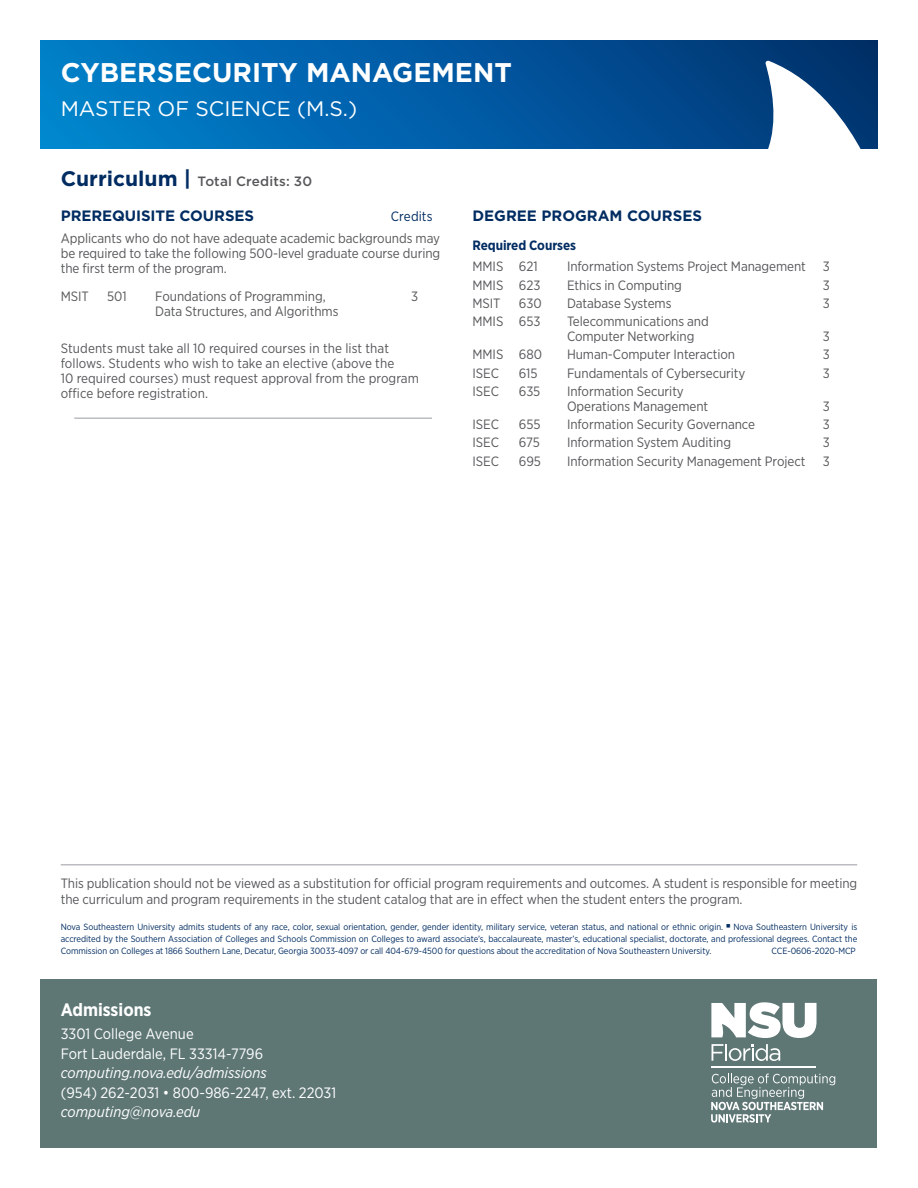
<style>
.page{position:relative;width:918px;height:1188px;background:#fff}
.page>*{position:absolute;margin:0;border:0;box-sizing:border-box;transform-origin:0 0}
.Degree_Headline{font:700 27px "Gotham";color:#fff}
.Degree_Level{font:21px "Gotham";color:#fff}
.t1{font:700 18px "Gotham Narrow";color:#fff}
.t2{font:15px/19.5px "Gotham Narrow";color:#fff}
.Bold_Course_Header{font:700 15px "Gotham";color:#002c62}
.Courses_titles{font:700 15px "Gotham";letter-spacing:-.005em;color:#002c62}
.t3{font:italic 15px "Gotham Narrow";color:#fff}
.Courses{font:13.5px/15px "Gotham Narrow";letter-spacing:-.005em;color:#57585a}
.Small_Text{font:13.5px/16.2px "Gotham Narrow";letter-spacing:-.005em;color:#57585a}
.t4{font:500 13.5px "Gotham";letter-spacing:.01em;color:#57585a}
.Courses_titles-2{font:700 13.5px "Gotham Narrow";letter-spacing:-.005em;color:#002c62}
.Courses_titles-3{font:13.5px "Gotham Narrow";letter-spacing:.005em;color:#002c62}
.Legal_Statement{font:9px/12px "Gotham Narrow";letter-spacing:-.005em;color:#002c62;text-align:justify}
.s1{font-weight:700;font-size:21px;color:#002c62}
.s2{font-style:italic}
</style>
<div class="page">
<div style="left:40px;top:40px;width:838px;height:108px;background:linear-gradient(to right,#0082d1,#01316f)"></div>
<div style="left:40px;top:979px;width:838px;height:169px;background:#5e7775"></div>
<svg style="left:765px;top:60px;width:97px;height:89px"></svg>
<hr style="left:74px;top:417px;width:358px;height:2px;background:#bcbdc0">
<hr style="left:61px;top:864px;width:796px;height:2px;background:#bcbdc0">
<hr style="left:711px;top:1067px;width:105px;height:1px;background:#fff">
<svg style="left:712px;top:1044px;width:68px;height:17px"></svg>
<svg style="left:711px;top:1002px;width:106px;height:36px"></svg>
<svg style="left:711px;top:1074px;width:124px;height:49px"></svg>
<p class="Degree_Headline" style="left:61px;top:55px;width:453px">CYBERSECURITY MANAGEMENT</p>
<p class="Degree_Level" style="left:61px;top:95px;width:298px">MASTER OF SCIENCE (M.S.)</p>
<p class="t4" style="left:61px;top:172px;width:253px"><span class="s1">Curriculum |</span> Total Credits: 30</p>
<p class="Courses_titles" style="left:61px;top:206px;width:195px">PREREQUISITE COURSES</p>
<p class="Courses_titles-3" style="left:391px;top:208px;width:43px">Credits</p>
<p class="Courses" style="left:61px;top:230px;width:381px;text-align:justify">Applicants who do not have adequate academic backgrounds may be required to take the following 500-level graduate course during the first term of the program.</p>
<p class="Courses" style="left:61px;top:289px;width:30px">MSIT</p>
<p class="Courses" style="left:107px;top:289px;width:21px">501</p>
<p class="Courses" style="left:155px;top:289px;width:172px">Foundations of Programming,</p>
<p class="Courses" style="left:411px;top:289px;width:9px">3</p>
<p class="Courses" style="left:155px;top:304px;width:185px">Data Structures, and Algorithms</p>
<p class="Courses" style="left:61px;top:340px;width:360px">Students must take all 10 required courses in the list that follows. Students who wish to take an elective (above the<br>10 required courses) must request approval from the program office before registration.</p>
<p class="Bold_Course_Header" style="left:472px;top:206px;width:231px">DEGREE PROGRAM COURSES</p>
<p class="Courses_titles-2" style="left:472px;top:236px;width:105px">Required Courses</p>
<p class="Courses" style="left:472px;top:259px;width:67px">MMIS 621</p>
<p class="Courses" style="left:567px;top:259px;width:240px">Information Systems Project Management</p>
<p class="Courses" style="left:823px;top:259px;width:9px">3</p>
<p class="Courses" style="left:472px;top:277px;width:69px">MMIS 623</p>
<p class="Courses" style="left:567px;top:277px;width:116px">Ethics in Computing</p>
<p class="Courses" style="left:823px;top:277px;width:9px">3</p>
<p class="Courses" style="left:472px;top:295px;width:30px">MSIT</p>
<p class="Courses" style="left:519px;top:295px;width:24px">630</p>
<p class="Courses" style="left:567px;top:295px;width:106px">Database Systems</p>
<p class="Courses" style="left:823px;top:295px;width:9px">3</p>
<p class="Courses" style="left:472px;top:314px;width:70px">MMIS 653</p>
<p class="Courses" style="left:567px;top:314px;width:143px">Telecommunications and<br>Computer Networking</p>
<p class="Courses" style="left:823px;top:329px;width:9px">3</p>
<p class="Courses" style="left:472px;top:347px;width:71px">MMIS 680</p>
<p class="Courses" style="left:567px;top:347px;width:170px">Human-Computer Interaction</p>
<p class="Courses" style="left:823px;top:347px;width:9px">3</p>
<p class="Courses" style="left:472px;top:365px;width:28px">ISEC</p>
<p class="Courses" style="left:519px;top:365px;width:20px">615</p>
<p class="Courses" style="left:567px;top:365px;width:180px">Fundamentals of Cybersecurity</p>
<p class="Courses" style="left:823px;top:365px;width:9px">3</p>
<p class="Courses" style="left:472px;top:383px;width:28px">ISEC</p>
<p class="Courses" style="left:519px;top:383px;width:23px">635</p>
<p class="Courses" style="left:567px;top:383px;width:143px">Information Security<br>Operations Management</p>
<p class="Courses" style="left:823px;top:398px;width:9px">3</p>
<p class="Courses" style="left:472px;top:417px;width:28px">ISEC</p>
<p class="Courses" style="left:519px;top:417px;width:23px">655</p>
<p class="Courses" style="left:567px;top:417px;width:190px">Information Security Governance</p>
<p class="Courses" style="left:823px;top:417px;width:9px">3</p>
<p class="Courses" style="left:472px;top:435px;width:28px">ISEC</p>
<p class="Courses" style="left:519px;top:435px;width:22px">675</p>
<p class="Courses" style="left:567px;top:435px;width:166px">Information System Auditing</p>
<p class="Courses" style="left:823px;top:435px;width:9px">3</p>
<p class="Courses" style="left:472px;top:453px;width:28px">ISEC</p>
<p class="Courses" style="left:519px;top:453px;width:23px">695</p>
<p class="Courses" style="left:567px;top:453px;width:240px">Information Security Management Project</p>
<p class="Courses" style="left:823px;top:453px;width:9px">3</p>
<p class="Small_Text" style="left:61px;top:875px;width:798px">This publication should not be viewed as a substitution for official program requirements and outcomes. A student is responsible for meeting the curriculum and program requirements in the student catalog that are in effect when the student enters the program.</p>
<p class="Legal_Statement" style="left:61px;top:921px;width:798px">Nova Southeastern University admits students of any race, color, sexual orientation, gender, gender identity, military service, veteran status, and national or ethnic origin. ■ Nova Southeastern University is accredited by the Southern Association of Colleges and Schools Commission on Colleges to award associate’s, baccalaureate, master’s, educational specialist, doctorate, and professional degrees. Contact the Commission on Colleges at 1866 Southern Lane, Decatur, Georgia 30033-4097 or call 404-679-4500 for questions about the accreditation of Nova Southeastern University.</p>
<p class="Legal_Statement" style="left:772px;top:945px;width:86px">CCE-0606-2020-MCP</p>
<p class="t1" style="left:61px;top:999px;width:92px">Admissions</p>
<p class="t2" style="left:61px;top:1024px;width:277px">3301 College Avenue<br>Fort Lauderdale, FL 33314-7796 <span class="s2">computing.nova.edu/admissions<br></span>(954) 262-2031 • 800-986-2247, ext. 22031</p>
<p class="t3" style="left:61px;top:1103px;width:141px">computing@nova.edu</p>
</div>
